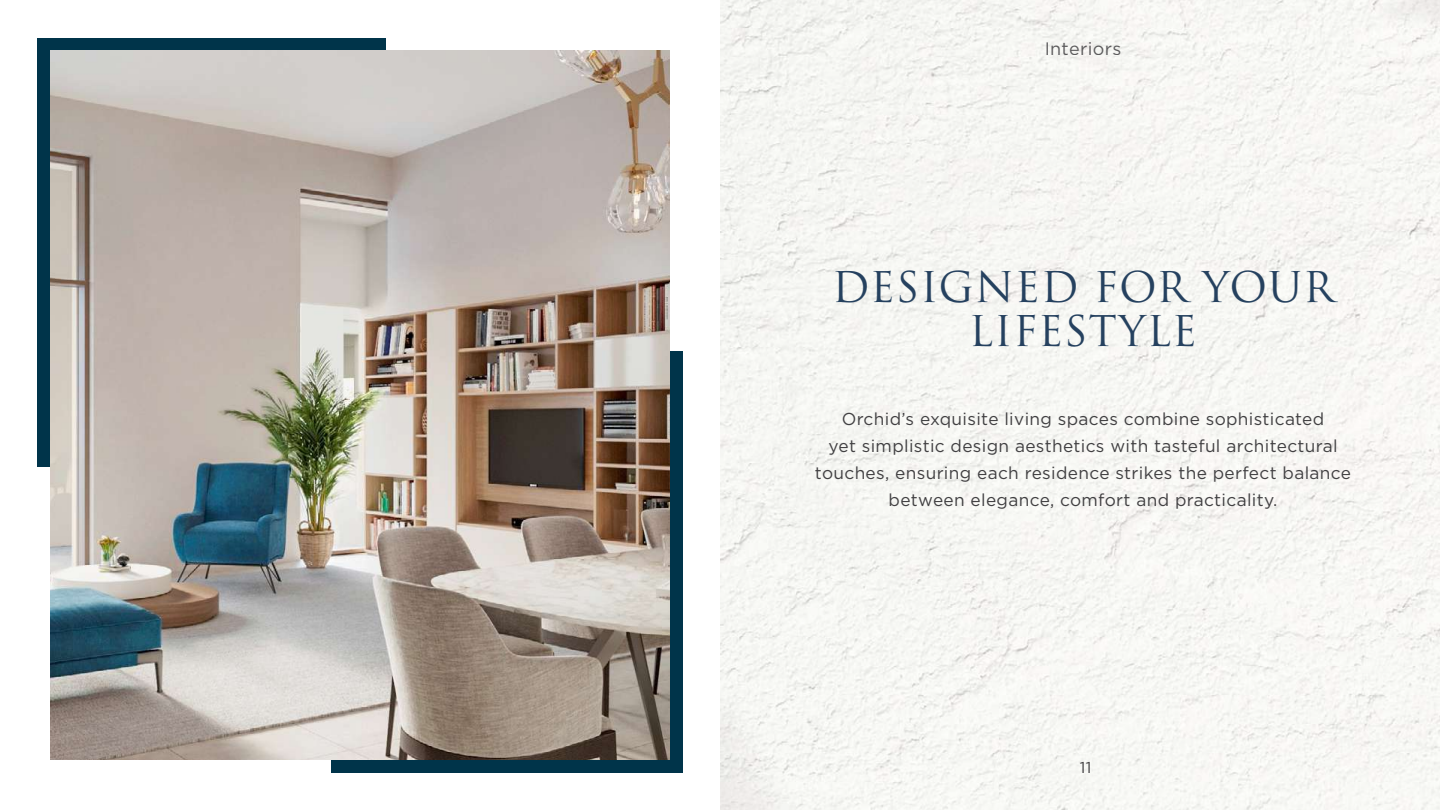
<style>
.page{position:relative;width:1440px;height:810px;background:#fff}
.page>*{position:absolute;margin:0;border:0;box-sizing:border-box;transform-origin:0 0}
.t1{font:41.25px/44.2px "Trajan Pro";letter-spacing:.02em;color:#25415f;text-align:center}
.t2{font:18px "Gotham";letter-spacing:.02em;color:#414042}
.t3{font:17.25px/27px "Gotham";letter-spacing:.02em;color:#414042;text-align:center}
.t4{font:15.75px "Gotham";color:#414042}
</style>
<div class="page">
<div style="left:38px;top:38px;width:348px;height:429px;background:#00344a"></div>
<div style="left:331px;top:351px;width:351px;height:421px;background:#00344a"></div>
<img style="left:721px;top:0;width:719px;height:810px">
<img style="left:50px;top:51px;width:620px;height:709px">
<p class="t2" style="left:1045px;top:38px;width:78px">Interiors</p>
<h1 class="t1" style="left:832px;top:265px;width:504px">DESIGNED FOR YOUR<br>LIFESTYLE</h1>
<p class="t3" style="left:815px;top:405px;width:538px">Orchid’s exquisite living spaces combine sophisticated<br>yet simplistic design aesthetics with tasteful architectural touches, ensuring each residence strikes the perfect balance between elegance, comfort and practicality.</p>
<p class="t4" style="left:1080px;top:758px;width:13px">11</p>
</div>
